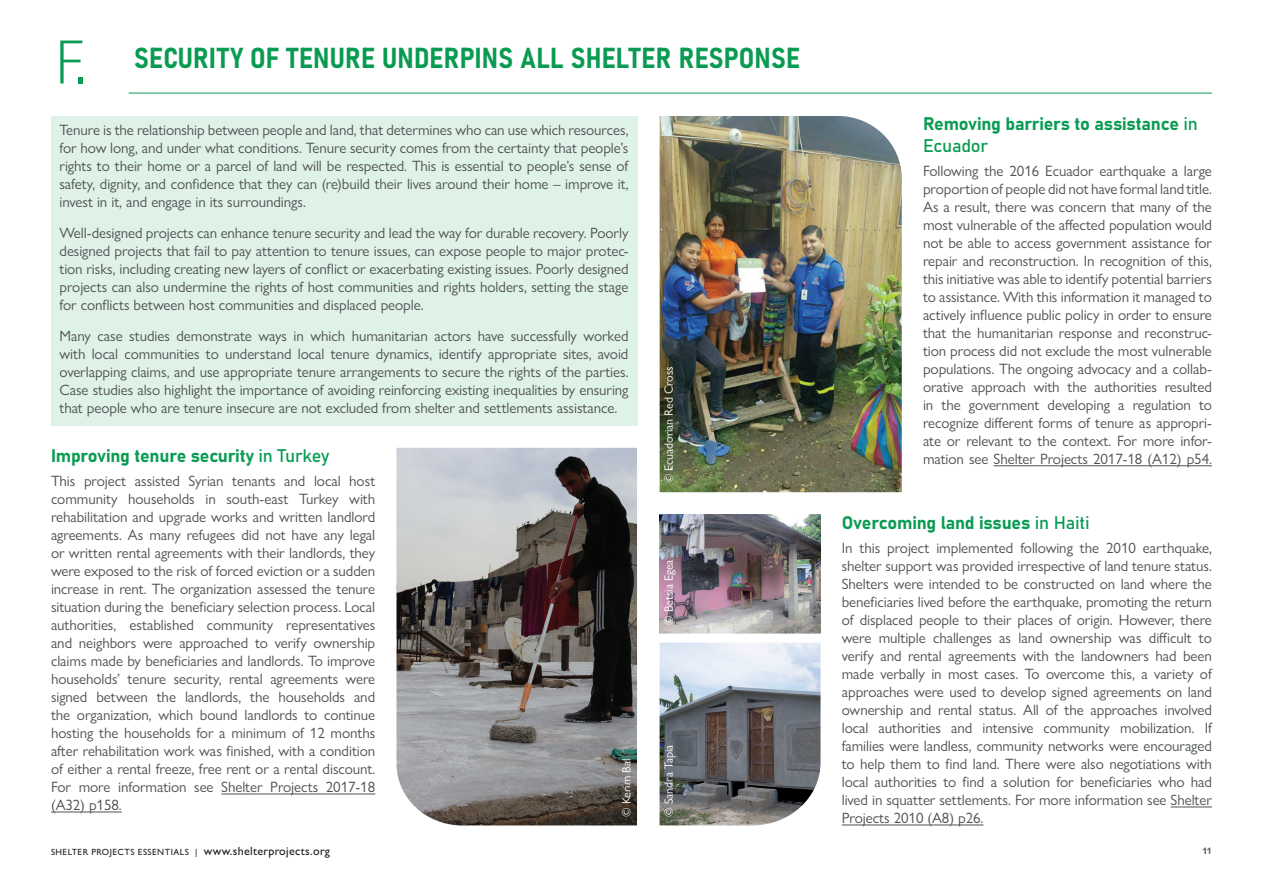
<style>
.page{position:relative;width:1263px;height:893px;background:#fff}
.page>*{position:absolute;margin:0;border:0;box-sizing:border-box;transform-origin:0 0}
.t1{font:300 63px "Gill Sans MT Pro";color:#099b52}
.Message_Header{font:28.5px "Bahnschrift";letter-spacing:.01em;color:#099b52}
.Casestudy_Headline{font:18px/21.6px "Bahnschrift";letter-spacing:-.01em;color:#099b52}
.Case_Study_Body{font:15px/18px "Gill Sans Nova";letter-spacing:-.005em;color:#4e5252;text-align:justify}
.Citation{font:12px "Gill Sans Nova";letter-spacing:-.005em;color:#fff}
.t2{font:500 9px "Gill Sans MT Pro";letter-spacing:.05em;color:#231f20}
.t3{font:700 9px "Arial";color:#57585a}
.s1{font-size:12px}
</style>
<div class="page">
<img style="left:396px;top:448px;width:241px;height:377px">
<img style="left:660px;top:116px;width:242px;height:376px">
<img style="left:659px;top:643px;width:161px;height:182px">
<div style="left:51px;top:116px;width:586px;height:309px;background:#dff2e8"></div>
<img style="left:659px;top:515px;width:161px;height:119px">
<hr style="left:221px;top:794px;width:154px;height:1px;background:#4e5252">
<hr style="left:51px;top:812px;width:71px;height:1px;background:#4e5252">
<hr style="left:994px;top:465px;width:218px;height:1px;background:#4e5252">
<hr style="left:1170px;top:807px;width:42px;height:1px;background:#4e5252">
<hr style="left:842px;top:825px;width:141px;height:1px;background:#4e5252">
<hr style="left:129px;top:93px;width:1083px;height:1px;background:#099b52">
<p class="t1" style="left:55px;top:24px;width:32px">F.</p>
<p class="Message_Header" style="left:134px;top:36px;width:667px">SECURITY OF TENURE UNDERPINS ALL SHELTER RESPONSE</p>
<p class="Case_Study_Body" style="left:60px;top:121px;width:570px">Tenure is the relationship between people and land, that determines who can use which resources, for how long, and under what conditions. Tenure security comes from the certainty that people’s rights to their home or a parcel of land will be respected. This is essential to people’s sense of safety, dignity, and confidence that they can (re)build their lives around their home – improve it, invest in it, and engage in its surroundings.</p>
<p class="Case_Study_Body" style="left:60px;top:224px;width:571px">Well-designed projects can enhance tenure security and lead the way for durable recovery. Poorly designed projects that fail to pay attention to tenure issues, can expose people to major protec&shy;tion risks, including creating new layers of conflict or exacerbating existing issues. Poorly designed projects can also undermine the rights of host communities and rights holders, setting the stage for conflicts between host communities and displaced people.</p>
<p class="Case_Study_Body" style="left:60px;top:327px;width:570px">Many case studies demonstrate ways in which humanitarian actors have successfully worked with local communities to understand local tenure dynamics, identify appropriate sites, avoid overlapping claims, and use appropriate tenure arrangements to secure the rights of the parties.<br>Case studies also highlight the importance of avoiding reinforcing existing inequalities by ensuring that people who are tenure insecure are not excluded from shelter and settlements assistance.</p>
<p class="Casestudy_Headline" style="left:51px;top:444px;width:280px">Improving tenure security in Turkey</p>
<p class="Case_Study_Body" style="left:51px;top:472px;width:326px">This project assisted Syrian tenants and local host community households in south-east Turkey with rehabilitation and upgrade works and written landlord agreements. As many refugees did not have any legal or written rental agreements with their landlords, they were exposed to the risk of forced eviction or a sudden increase in rent. The organization assessed the tenure situation during the beneficiary selection process. Local authorities, established community representatives and neighbors were approached to verify ownership claims made by beneficiaries and landlords. To improve households’ tenure security, rental agreements were signed between the landlords, the households and the organization, which bound landlords to continue hosting the households for a minimum of 12 months after rehabilitation work was finished, with a condition of either a rental freeze, free rent or a rental discount.<br>For more information see Shelter Projects 2017-18 (A32) p158.</p>
<p class="Citation" style="left:619px;top:817px;width:60px;rotate:-90deg">© Kerim Bal</p>
<p class="Citation" style="left:661px;top:483px;width:119px;rotate:-90deg">© Ecuadorian Red Cross</p>
<p class="Citation" style="left:661px;top:625px;width:67px;rotate:-90deg">© Betsia Egea</p>
<p class="Citation" style="left:661px;top:817px;width:74px;rotate:-90deg">© Sandra Tapia</p>
<p class="Casestudy_Headline" style="left:923px;top:112px;width:276px">Removing barriers to assistance in<br>Ecuador</p>
<p class="Case_Study_Body" style="left:923px;top:162px;width:290px">Following the 2016 Ecuador earthquake a large proportion of people did not have formal land title.<br>As a result, there was concern that many of the most vulnerable of the affected population would not be able to access government assistance for repair and reconstruction. In recognition of this, this initiative was able to identify potential barriers to assistance. With this information it managed to actively influence public policy in order to ensure that the humanitarian response and reconstruc&shy;tion process did not exclude the most vulnerable populations. The ongoing advocacy and a collab&shy;orative approach with the authorities resulted in the government developing a regulation to recognize different forms of tenure as appropri&shy;ate or relevant to the context. For more infor&shy;mation see Shelter Projects 2017-18 (A12) p54.</p>
<p class="Casestudy_Headline" style="left:842px;top:511px;width:249px">Overcoming land issues in Haiti</p>
<p class="Case_Study_Body" style="left:842px;top:539px;width:372px">In this project implemented following the 2010 earthquake, shelter support was provided irrespective of land tenure status.<br>Shelters were intended to be constructed on land where the beneficiaries lived before the earthquake, promoting the return of displaced people to their places of origin. However, there were multiple challenges as land ownership was difficult to verify and rental agreements with the landowners had been made verbally in most cases. To overcome this, a variety of approaches were used to develop signed agreements on land ownership and rental status. All of the approaches involved local authorities and intensive community mobilization. If families were landless, community networks were encouraged to help them to find land. There were also negotiations with local authorities to find a solution for beneficiaries who had lived in squatter settlements. For more information see Shelter Projects 2010 (A8) p26.</p>
<p class="t2" style="left:51px;top:847px;width:281px">SHELTER PROJECTS ESSENTIALS | <span class="s1">www.shelterprojects.org</span></p>
<p class="t3" style="left:1202px;top:844px;width:11px">11</p>
</div>
